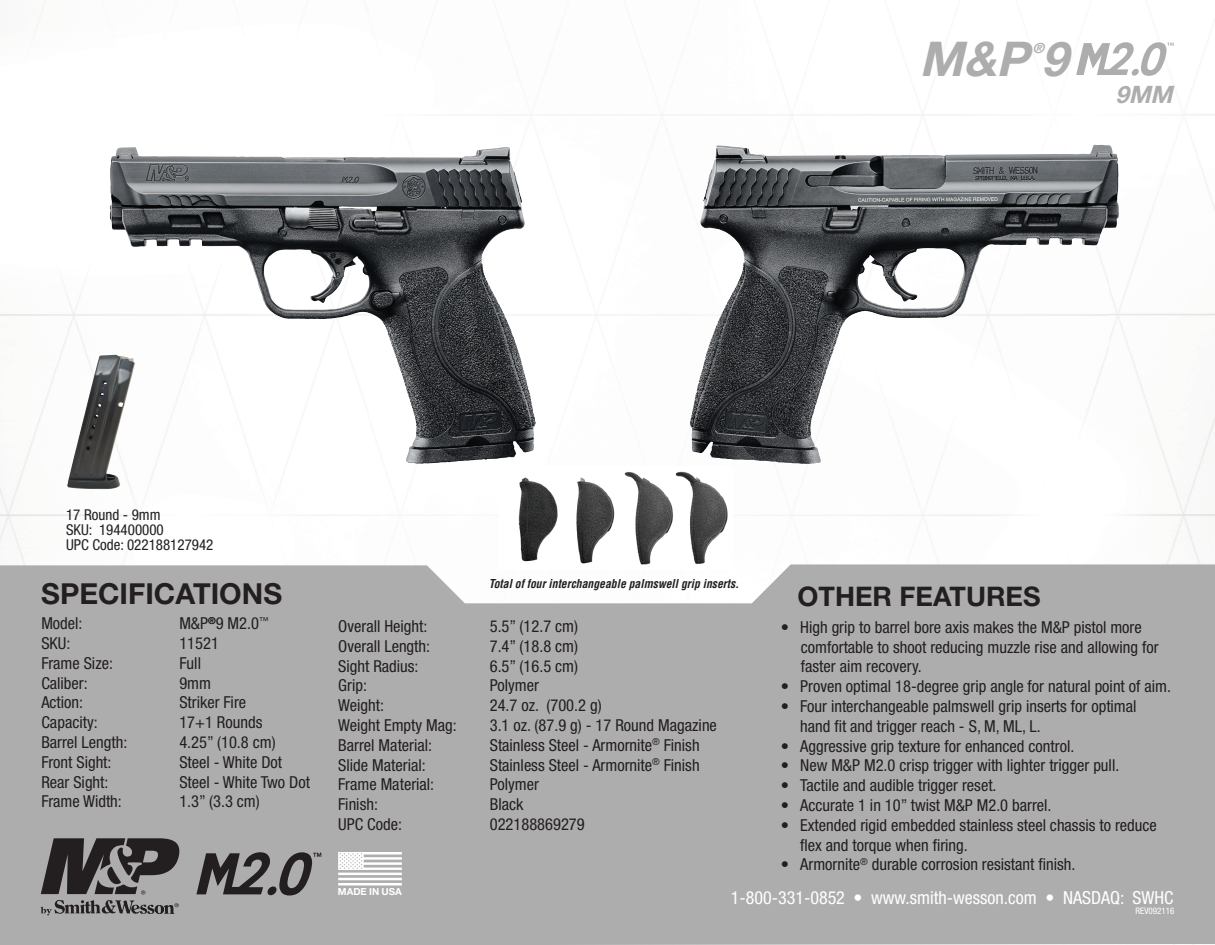
<style>
.page{position:relative;width:1215px;height:945px;background:#fff}
.page>*{position:absolute;margin:0;border:0;box-sizing:border-box;transform-origin:0 0}
.t1{font:italic 700 48px "Helvetica Neue LT Std";color:#aeadad}
.t2{font:700 28.95px "Helvetica Neue LT Std";color:#231f20}
.t3{font:700 27px "Helvetica Neue LT Std";color:#231f20}
.t4{font:italic 700 24px "Helvetica Neue LT Std";color:#aeadad}
.t5{font:condensed 18px "Helvetica Neue LT Std";color:#fff}
.t6{font:condensed 16.5px/19.8px "Helvetica Neue LT Std";color:#231f20}
.t7{font:condensed 15px/15px "Helvetica Neue LT Std";color:#231f20}
.t8{font:italic 700 13.95px "Helvetica Neue LT Std";color:#aeadad}
.t9{font:italic 700 condensed 12px "Helvetica";color:#231f20}
.t10{font:700 9.75px "Helvetica Neue LT Std";color:#fff}
.t11{font:condensed 9px "Helvetica Neue LT Std";color:#fff}
</style>
<div class="page">
<img style="left:0;top:114px;width:1215px;height:450px">
<div style="left:0;top:564px;width:1215px;height:381px;background:#aeadad"></div>
<img style="left:700px;top:145px;width:393px;height:146px">
<svg style="left:1076px;top:42px;width:98px;height:34px"></svg>
<svg style="left:338px;top:852px;width:64px;height:33px"></svg>
<svg style="left:196px;top:852px;width:125px;height:44px;background:#706d6e"></svg>
<svg style="left:41px;top:838px;width:138px;height:77px;background:#646162"></svg>
<img style="left:67px;top:355px;width:68px;height:134px">
<img style="left:109px;top:147px;width:396px;height:101px">
<img style="left:499px;top:466px;width:234px;height:104px">
<svg style="left:834px;top:720px;width:7px;height:12px"></svg>
<svg style="left:1038px;top:858px;width:7px;height:12px"></svg>
<h1 class="t1" style="left:920px;top:29px;width:163px">M&amp;P 9</h1>
<p class="t8" style="left:1033px;top:39px;width:17px">®</p>
<h3 class="t4" style="left:1115px;top:79px;width:65px">9MM</h3>
<p class="t7" style="left:66px;top:507px;width:149px">17 Round - 9mm<br>SKU: 194400000<br>UPC Code: 022188127942</p>
<p class="t9" style="left:489px;top:576px;width:252px">Total of four interchangeable palmswell grip inserts.</p>
<h2 class="t2" style="left:41px;top:576px;width:242px">SPECIFICATIONS</h2>
<h3 class="t3" style="left:798px;top:580px;width:245px">OTHER FEATURES</h3>
<p class="t6" style="left:41px;top:613px;width:43px">Model:</p>
<p class="t6" style="left:179px;top:613px;width:91px">M&amp;P<sup>®</sup>9 M2.0<sup>™</sup></p>
<p class="t6" style="left:41px;top:633px;width:31px">SKU:</p>
<p class="t6" style="left:179px;top:633px;width:41px">11521</p>
<p class="t6" style="left:41px;top:653px;width:73px">Frame Size:</p>
<p class="t6" style="left:179px;top:653px;width:23px">Full</p>
<p class="t6" style="left:41px;top:673px;width:48px">Caliber:</p>
<p class="t6" style="left:179px;top:673px;width:33px">9mm</p>
<p class="t6" style="left:41px;top:693px;width:43px">Action:</p>
<p class="t6" style="left:179px;top:693px;width:68px">Striker Fire</p>
<p class="t6" style="left:41px;top:712px;width:58px">Capacity:</p>
<p class="t6" style="left:179px;top:712px;width:85px">17+1 Rounds</p>
<p class="t6" style="left:41px;top:732px;width:88px">Barrel Length:</p>
<p class="t6" style="left:179px;top:732px;width:98px">4.25” (10.8 cm)</p>
<p class="t6" style="left:41px;top:752px;width:72px">Front Sight:</p>
<p class="t6" style="left:179px;top:752px;width:104px">Steel - White Dot</p>
<p class="t6" style="left:41px;top:772px;width:69px">Rear Sight:</p>
<p class="t6" style="left:179px;top:772px;width:132px">Steel - White Two Dot</p>
<p class="t6" style="left:41px;top:792px;width:82px">Frame Width:</p>
<p class="t6" style="left:179px;top:792px;width:82px">1.3” (3.3 cm)</p>
<p class="t6" style="left:338px;top:616px;width:91px">Overall Height:</p>
<p class="t6" style="left:490px;top:616px;width:90px">5.5” (12.7 cm)</p>
<p class="t6" style="left:338px;top:636px;width:93px">Overall Length:</p>
<p class="t6" style="left:490px;top:636px;width:90px">7.4” (18.8 cm)</p>
<p class="t6" style="left:338px;top:656px;width:82px">Sight Radius:</p>
<p class="t6" style="left:490px;top:656px;width:90px">6.5” (16.5 cm)</p>
<p class="t6" style="left:338px;top:676px;width:30px">Grip:</p>
<p class="t6" style="left:490px;top:676px;width:51px">Polymer</p>
<p class="t6" style="left:338px;top:695px;width:47px">Weight:</p>
<p class="t6" style="left:490px;top:695px;width:113px">24.7 oz. (700.2 g)</p>
<p class="t6" style="left:338px;top:715px;width:120px">Weight Empty Mag:</p>
<p class="t6" style="left:490px;top:715px;width:229px">3.1 oz. (87.9 g) - 17 Round Magazine</p>
<p class="t6" style="left:338px;top:735px;width:95px">Barrel Material:</p>
<p class="t6" style="left:490px;top:735px;width:211px">Stainless Steel - Armornite<sup>®</sup> Finish</p>
<p class="t6" style="left:338px;top:755px;width:89px">Slide Material:</p>
<p class="t6" style="left:490px;top:755px;width:211px">Stainless Steel - Armornite<sup>®</sup> Finish</p>
<p class="t6" style="left:338px;top:775px;width:98px">Frame Material:</p>
<p class="t6" style="left:490px;top:775px;width:51px">Polymer</p>
<p class="t6" style="left:338px;top:794px;width:41px">Finish:</p>
<p class="t6" style="left:490px;top:794px;width:35px">Black</p>
<p class="t6" style="left:338px;top:814px;width:65px">UPC Code:</p>
<p class="t6" style="left:490px;top:814px;width:97px">022188869279</p>
<p class="t10" style="left:338px;top:885px;width:65px">MADE IN USA</p>
<p class="t6" style="left:801px;top:617px;width:359px;text-indent:-20px">• High grip to barrel bore axis makes the M&amp;P pistol more comfortable to shoot reducing muzzle rise and allowing for faster aim recovery.</p>
<p class="t6" style="left:781px;top:676px;width:392px">• Proven optimal 18-degree grip angle for natural point of aim.</p>
<p class="t6" style="left:800px;top:696px;width:338px;text-indent:-19px">• Four interchangeable palmswell grip inserts for optimal hand t and trigger reach - S, M, ML, L.</p>
<p class="t6" style="left:781px;top:736px;width:295px">• Aggressive grip texture for enhanced control.</p>
<p class="t6" style="left:781px;top:756px;width:340px">• New M&amp;P M2.0 crisp trigger with lighter trigger pull.</p>
<p class="t6" style="left:781px;top:775px;width:217px">• Tactile and audible trigger reset.</p>
<p class="t6" style="left:781px;top:795px;width:272px">• Accurate 1 in 10” twist M&amp;P M2.0 barrel.</p>
<p class="t6" style="left:800px;top:815px;width:358px;text-indent:-19px">• Extended rigid embedded stainless steel chassis to reduce flex and torque when firing.</p>
<p class="t6" style="left:781px;top:855px;width:296px">• Armornite<sup>®</sup> durable corrosion resistant nish.</p>
<p class="t5" style="left:731px;top:887px;width:444px">1-800-331-0852 • www.smith-wesson.com • NASDAQ: SWHC</p>
<p class="t11" style="left:1136px;top:906px;width:40px">REV092116</p>
</div>
